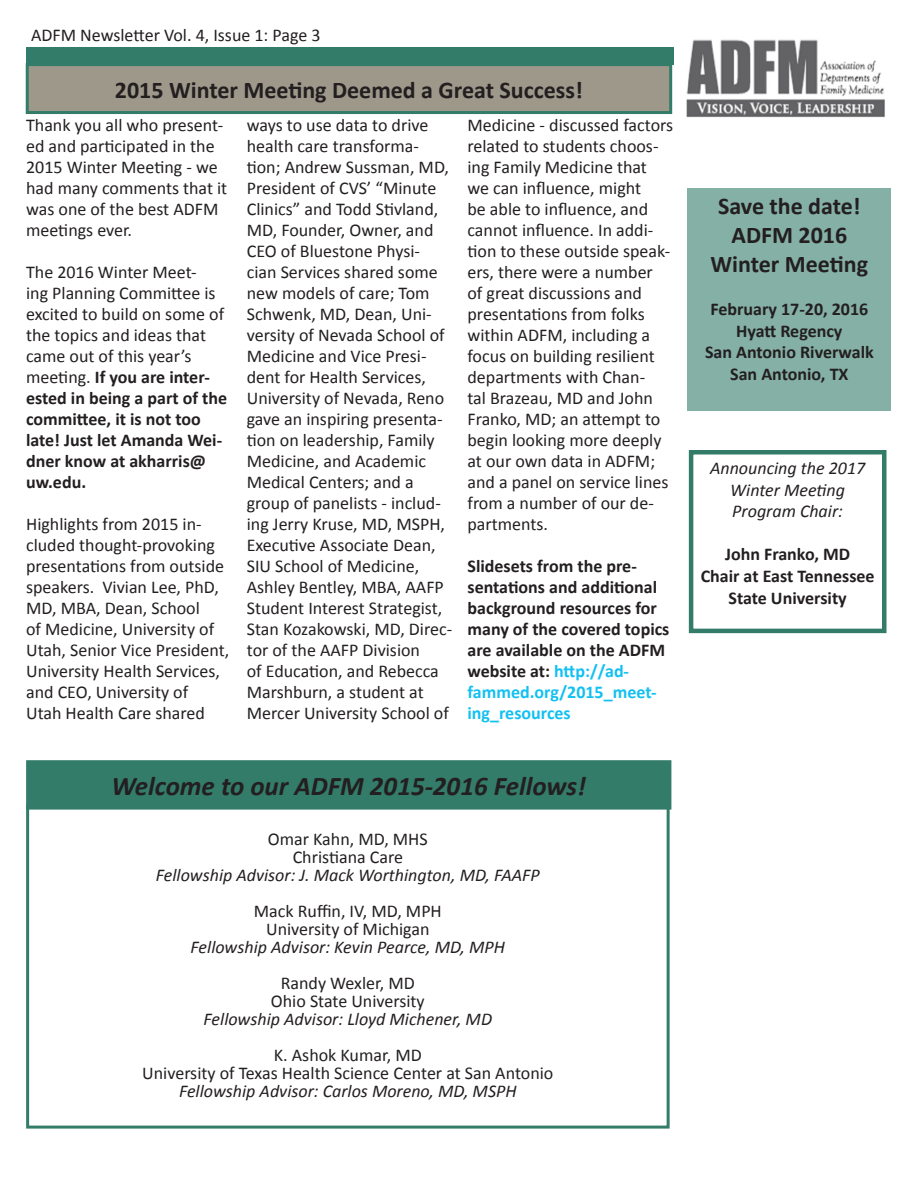
<style>
.page{position:relative;width:918px;height:1188px;background:#fff}
.page>*{position:absolute;margin:0;border:0;box-sizing:border-box;transform-origin:0 0}
.t1{font:italic 700 27px "Calibri";color:#231f20}
.t2{font:700 24px "Calibri";color:#231f20}
.t3{font:18px/21px "Calibri";color:#231f20}
.t4{font:700 18px/21px "Calibri";color:#231f20}
.t5{font:italic 18px/21.6px "Calibri";color:#231f20;text-align:center}
.s1{font-weight:700}
.s2{color:#12c0f2}
</style>
<div class="page">
<img style="left:686px;top:39px;width:199px;height:79px">
<div style="left:26px;top:47px;width:647px;height:18px;background:#337c69"></div>
<div style="left:27px;top:65px;width:644px;height:48px;background:#9e988a"></div>
<div style="left:26px;top:63px;width:646px;height:51px;border:3px solid #337c69"></div>
<div style="left:689px;top:450px;width:197px;height:183px;border:4px solid #337c69"></div>
<div style="left:688px;top:188px;width:203px;height:222px;background:#85b0a5"></div>
<div style="left:30px;top:764px;width:638px;height:42px;background:#337c69"></div>
<div style="left:26px;top:760px;width:645px;height:50px;border:8px solid #337c69"></div>
<div style="left:26px;top:805px;width:644px;height:324px;border:3px solid #337c69"></div>
<p class="t3" style="left:31px;top:24px;width:291px">ADFM Newsletter Vol. 4, Issue 1: Page 3</p>
<p class="t2" style="left:115px;top:74px;width:470px">2015 Winter Meeting Deemed a Great Success!</p>
<p class="t3" style="left:26px;top:114px;width:203px">Thank you all who present&shy;ed and participated in the<br>2015 Winter Meeting - we had many comments that it was one of the best ADFM meetings ever.</p>
<p class="t3" style="left:26px;top:261px;width:203px">The 2016 Winter Meet-<br>ing Planning Committee is excited to build on some of the topics and ideas that came out of this year’s meeting. <span class="s1">If you are inter&shy;ested in being a part of the committee, it is not too late! Just let Amanda Wei&shy;dner know at akharris@ uw.edu.</span></p>
<p class="t3" style="left:26px;top:513px;width:205px">Highlights from 2015 in&shy;cluded thought-provoking presentations from outside speakers. Vivian Lee, PhD,<br>MD, MBA, Dean, School<br>of Medicine, University of<br>Utah, Senior Vice President,<br>University Health Services, and CEO, University of<br>Utah Health Care shared</p>
<p class="t3" style="left:247px;top:114px;width:207px">ways to use data to drive health care transforma&shy;tion; Andrew Sussman, MD,<br>President of CVS’ “Minute<br>Clinics” and Todd Stivland,<br>MD, Founder, Owner, and<br>CEO of Bluestone Physi&shy;cian Services shared some new models of care; Tom<br>Schwenk, MD, Dean, Uni&shy;versity of Nevada School of<br>Medicine and Vice Presi&shy;dent for Health Services,<br>University of Nevada, Reno gave an inspiring presenta&shy;tion on leadership, Family<br>Medicine, and Academic<br>Medical Centers; and a group of panelists - includ&shy;ing Jerry Kruse, MD, MSPH,<br>Executive Associate Dean,<br>SIU School of Medicine,<br>Ashley Bentley, MBA, AAFP<br>Student Interest Strategist,<br>Stan Kozakowski, MD, Direc&shy;tor of the AAFP Division<br>of Education, and Rebecca<br>Marshburn, a student at<br>Mercer University School of</p>
<p class="t3" style="left:468px;top:114px;width:207px">Medicine - discussed factors related to students choos&shy;ing Family Medicine that<br>we can influence, might<br>be able to influence, and cannot influence. In addi&shy;tion to these outside speak&shy;ers, there were a number<br>of great discussions and presentations from folks within ADFM, including a focus on building resilient departments with Chan-<br>tal Brazeau, MD and John<br>Franko, MD; an attempt to begin looking more deeply at our own data in ADFM; and a panel on service lines from a number of our de&shy;partments.</p>
<p class="t4" style="left:468px;top:555px;width:203px">Slidesets from the pre&shy;sentations and additional background resources for many of the covered topics are available on the ADFM website at: <span class="s2">http://ad&shy;fammed.org/2015_meet&shy;ing_resources</span></p>
<p class="t1" style="left:112px;top:769px;width:476px">Welcome to our ADFM 2015-2016 Fellows!</p>
<p class="t3" style="left:268px;top:829px;width:161px">Omar Kahn, MD, MHS</p>
<p class="t3" style="left:293px;top:847px;width:112px">Christiana Care</p>
<p class="t5" style="left:156px;top:864px;width:385px">Fellowship Advisor: J. Mack Worthington, MD, FAAFP</p>
<p class="t3" style="left:254px;top:901px;width:189px">Mack Ruffin, IV, MD, MPH</p>
<p class="t3" style="left:266px;top:919px;width:165px">University of Michigan</p>
<p class="t5" style="left:191px;top:936px;width:316px">Fellowship Advisor: Kevin Pearce, MD, MPH</p>
<p class="t3" style="left:281px;top:973px;width:136px">Randy Wexler, MD</p>
<p class="t3" style="left:271px;top:991px;width:155px">Ohio State University</p>
<p class="t5" style="left:204px;top:1008px;width:290px">Fellowship Advisor: Lloyd Michener, MD</p>
<p class="t3" style="left:274px;top:1045px;width:149px">K. Ashok Kumar, MD</p>
<p class="t3" style="left:142px;top:1063px;width:413px">University of Texas Health Science Center at San Antonio</p>
<p class="t5" style="left:179px;top:1080px;width:339px">Fellowship Advisor: Carlos Moreno, MD, MSPH</p>
<p class="t2" style="left:718px;top:191px;width:144px">Save the date!</p>
<p class="t2" style="left:732px;top:220px;width:117px">ADFM 2016</p>
<p class="t2" style="left:711px;top:249px;width:159px">Winter Meeting</p>
<p class="t4" style="left:710px;top:299px;width:159px">February 17-20, 2016</p>
<p class="t4" style="left:736px;top:320px;width:108px">Hyatt Regency</p>
<p class="t4" style="left:705px;top:342px;width:170px">San Antonio Riverwalk</p>
<p class="t4" style="left:730px;top:364px;width:120px">San Antonio, TX</p>
<p class="t5" style="left:710px;top:457px;width:157px">Announcing the 2017<br>Winter Meeting</p>
<p class="t5" style="left:732px;top:500px;width:112px">Program Chair:</p>
<p class="t4" style="left:725px;top:544px;width:127px">John Franko, MD</p>
<p class="t4" style="left:701px;top:565px;width:175px;line-height:21.6px;text-align:center">Chair at East Tennessee<br>State University</p>
</div>
